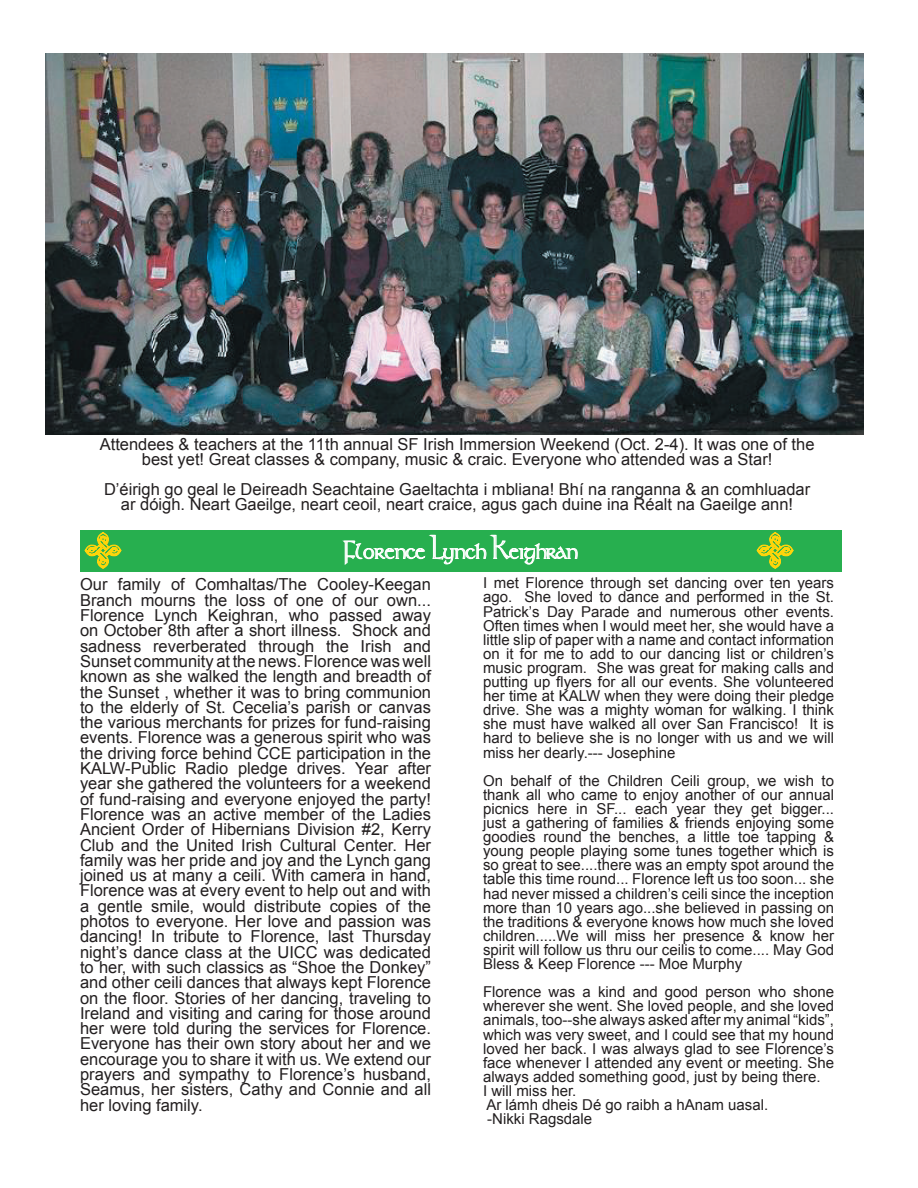
<style>
.page{position:relative;width:918px;height:1188px;background:#fff}
.page>*{position:absolute;margin:0;border:0;box-sizing:border-box;transform-origin:0 0}
.t1{font:28.5px "Umber SSK";color:#fff}
.t2{font:16.5px/15.3px "Arial";color:#231f20;text-align:center}
.t3{font:15px/14.1px "Arial";color:#231f20;text-align:justify}
</style>
<div class="page">
<img style="left:45px;top:54px;width:819px;height:381px">
<div style="left:80px;top:530px;width:761px;height:42px;background:#27af4f"></div>
<svg style="left:85px;top:532px;width:36px;height:37px"></svg>
<svg style="left:757px;top:532px;width:37px;height:37px"></svg>
<svg style="left:342px;top:535px;width:236px;height:30px"></svg>
<p class="t2" style="left:100px;top:437px;width:716px">Attendees &amp; teachers at the 11th annual SF Irish Immersion Weekend (Oct. 2-4). It was one of the best yet! Great classes &amp; company, music &amp; craic. Everyone who attended was a Star!</p>
<p class="t2" style="left:104px;top:482px;width:708px">D’éirigh go geal le Deireadh Seachtaine Gaeltachta i mbliana! Bhí na ranganna &amp; an comhluadar ar dóigh. Neart Gaeilge, neart ceoil, neart craice, agus gach duine ina Réalt na Gaeilge ann!</p>
<h1 class="t1" style="left:343px;top:535px;width:236px">Florence Lynch Keighran</h1>
<p class="t2" style="left:80px;top:577px;width:353px;text-align:justify">Our family of Comhaltas/The Cooley-Keegan Branch mourns the loss of one of our own...<br>Florence Lynch Keighran, who passed away on October 8th after a short illness. Shock and sadness reverberated through the Irish and Sunset community at the news. Florence was well known as she walked the length and breadth of the Sunset , whether it was to bring communion to the elderly of St. Cecelia’s parish or canvas the various merchants for prizes for fund-raising events. Florence was a generous spirit who was the driving force behind CCE participation in the KALW-Public Radio pledge drives. Year after year she gathered the volunteers for a weekend of fund-raising and everyone enjoyed the party!<br>Florence was an active member of the Ladies Ancient Order of Hibernians Division #2, Kerry Club and the United Irish Cultural Center. Her family was her pride and joy and the Lynch gang joined us at many a ceili. With camera in hand, Florence was at every event to help out and with a gentle smile, would distribute copies of the photos to everyone. Her love and passion was dancing! In tribute to Florence, last Thursday night’s dance class at the UICC was dedicated to her, with such classics as “Shoe the Donkey” and other ceili dances that always kept Florence on the floor. Stories of her dancing, traveling to Ireland and visiting and caring for those around her were told during the services for Florence.<br>Everyone has their own story about her and we encourage you to share it with us. We extend our prayers and sympathy to Florence’s husband, Seamus, her sisters, Cathy and Connie and all her loving family.</p>
<p class="t3" style="left:483px;top:576px;width:353px">I met Florence through set dancing over ten years ago. She loved to dance and performed in the St.<br>Patrick’s Day Parade and numerous other events.<br>Often times when I would meet her, she would have a little slip of paper with a name and contact information on it for me to add to our dancing list or children’s music program. She was great for making calls and putting up flyers for all our events. She volunteered her time at KALW when they were doing their pledge drive. She was a mighty woman for walking. I think she must have walked all over San Francisco! It is hard to believe she is no longer with us and we will miss her dearly.--- Josephine</p>
<p class="t3" style="left:483px;top:774px;width:353px">On behalf of the Children Ceili group, we wish to thank all who came to enjoy another of our annual picnics here in SF... each year they get bigger... just a gathering of families &amp; friends enjoying some goodies round the benches, a little toe tapping &amp; young people playing some tunes together which is so great to see....there was an empty spot around the table this time round... Florence left us too soon... she had never missed a children’s ceili since the inception more than 10 years ago...she believed in passing on the traditions &amp; everyone knows how much she loved children.....We will miss her presence &amp; know her spirit will follow us thru our ceilis to come.... May God Bless &amp; Keep Florence --- Moe Murphy</p>
<p class="t3" style="left:483px;top:985px;width:353px;text-align:left">Florence was a kind and good person who shone wherever she went. She loved people, and she loved animals, too--she always asked after my animal “kids”, which was very sweet, and I could see that my hound loved her back. I was always glad to see Florence’s face whenever I attended any event or meeting. She always added something good, just by being there.<br>I will miss her.<br>Ar lámh dheis Dé go raibh a hAnam uasal.<br>-Nikki Ragsdale</p>
</div>
